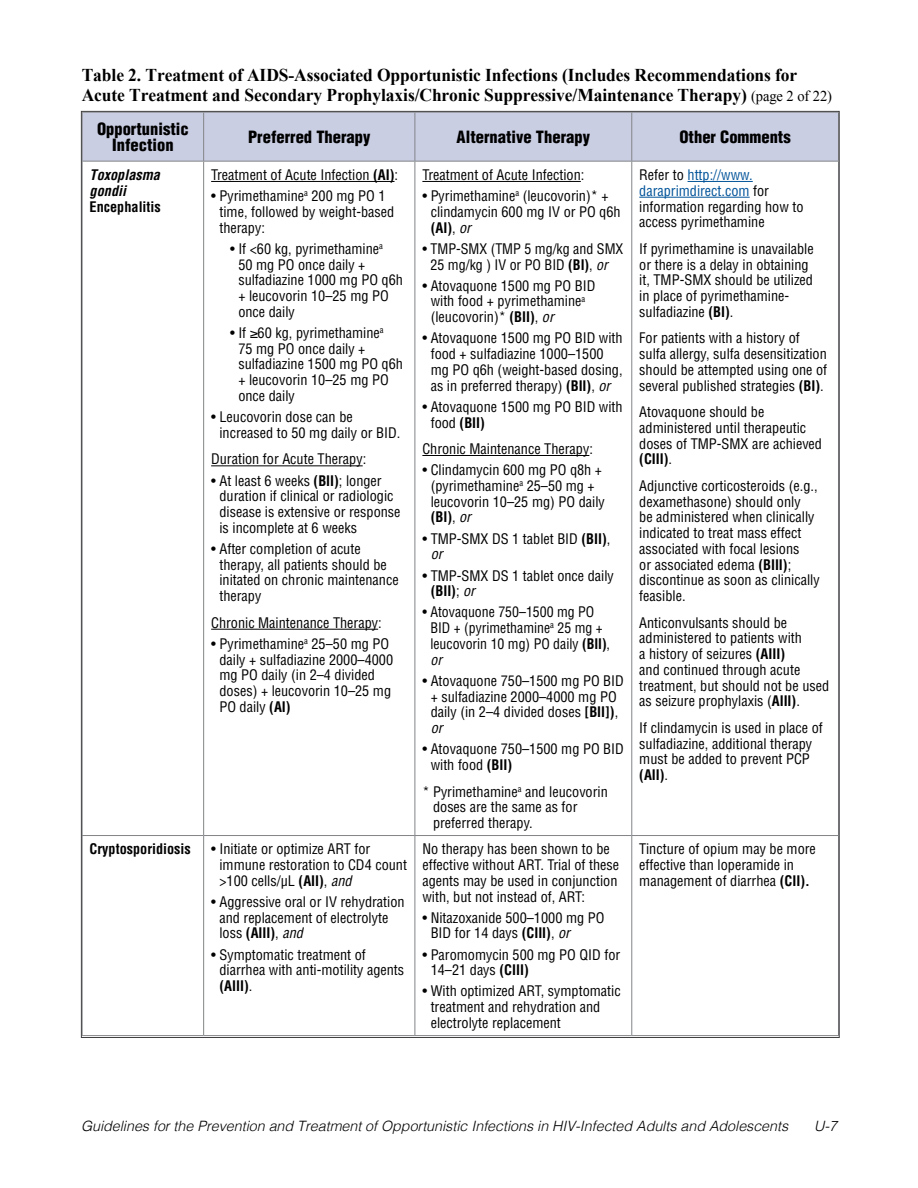
<style>
.page{position:relative;width:918px;height:1188px;background:#fff}
.page>*{position:absolute;margin:0;border:0;box-sizing:border-box;transform-origin:0 0}
.t1{font:700 18px/20.2px "Times New Roman";letter-spacing:-.005em;color:#000}
.t2{font:900 condensed 16.5px/15.8px "Helvetica";color:#000;text-align:center}
.t3{font:condensed 14.25px/15.8px "Helvetica";color:#000}
.t4{font:italic 300 14.25px "Helvetica";color:#000}
.t5{font:700 condensed 14.25px "Helvetica";color:#000}
.t6{font:italic 700 condensed 14.25px/15.8px "Helvetica";color:#000}
.s1{font-weight:400;font-size:15px}
.s2{font-weight:700}
.s3{font-stretch:normal}
.s4{color:#005399}
.s5{font-style:italic}
</style>
<div class="page">
<div style="left:83px;top:113px;width:755px;height:48px;background:#cacee3"></div>
<svg style="left:204px;top:162px;width:548px;height:873px"></svg>
<hr style="left:203px;top:113px;width:1px;height:48px;background:#828487">
<hr style="left:415px;top:113px;width:1px;height:48px;background:#828487">
<hr style="left:631px;top:113px;width:1px;height:48px;background:#828487">
<hr style="left:82px;top:161px;width:122px;height:1px;background:#828487">
<hr style="left:203px;top:162px;width:1px;height:673px;background:#828487">
<hr style="left:204px;top:161px;width:211px;height:1px;background:#828487">
<hr style="left:415px;top:162px;width:1px;height:673px;background:#828487">
<hr style="left:415px;top:161px;width:217px;height:1px;background:#828487">
<hr style="left:631px;top:162px;width:1px;height:673px;background:#828487">
<hr style="left:632px;top:161px;width:207px;height:1px;background:#828487">
<hr style="left:82px;top:835px;width:122px;height:1px;background:#828487">
<hr style="left:82px;top:1035px;width:122px;height:1px;background:#828487">
<hr style="left:203px;top:836px;width:1px;height:199px;background:#828487">
<hr style="left:204px;top:835px;width:211px;height:1px;background:#828487">
<hr style="left:204px;top:1035px;width:211px;height:1px;background:#828487">
<hr style="left:415px;top:836px;width:1px;height:199px;background:#828487">
<hr style="left:415px;top:835px;width:217px;height:1px;background:#828487">
<hr style="left:415px;top:1035px;width:217px;height:1px;background:#828487">
<hr style="left:631px;top:836px;width:1px;height:199px;background:#828487">
<hr style="left:632px;top:835px;width:207px;height:1px;background:#828487">
<hr style="left:632px;top:1035px;width:207px;height:1px;background:#828487">
<hr style="left:211px;top:181px;width:184px;height:1px;background:#000">
<hr style="left:211px;top:465px;width:152px;height:1px;background:#000">
<hr style="left:211px;top:629px;width:167px;height:1px;background:#000">
<hr style="left:422px;top:181px;width:159px;height:1px;background:#000">
<hr style="left:422px;top:455px;width:167px;height:1px;background:#000">
<hr style="left:688px;top:181px;width:65px;height:1px;background:#005399">
<hr style="left:639px;top:197px;width:111px;height:1px;background:#005399">
<p class="t1" style="left:82px;top:65px;width:752px">Table 2. Treatment of AIDS-Associated Opportunistic Infections (Includes Recommendations for<br>Acute Treatment and Secondary Prophylaxis/Chronic Suppressive/Maintenance Therapy) <span class="s1">(page 2 of 22)</span></p>
<p class="t2" style="left:97px;top:121px;width:93px">Opportunistic<br>Infection</p>
<p class="t2" style="left:248px;top:129px;width:124px">Preferred Therapy</p>
<p class="t2" style="left:457px;top:129px;width:135px">Alternative Therapy</p>
<p class="t2" style="left:679px;top:129px;width:113px">Other Comments</p>
<p class="t6" style="left:90px;top:167px;width:72px">Toxoplasma gondii</p>
<p class="t5" style="left:90px;top:197px;width:73px">Encephalitis</p>
<p class="t3" style="left:211px;top:167px;width:188px">Treatment of Acute Infection <span class="s2">(AI)</span>:</p>
<p class="t3" style="left:219px;top:188px;width:176px;text-indent:-8px">• Pyrimethamine<sup>a</sup> 200 mg PO 1 time, followed by weight-based therapy:</p>
<p class="t3" style="left:238px;top:241px;width:166px;text-indent:-8px">• If &lt;60 kg, pyrimethamine<sup>a<br></sup>50 mg PO once daily + sulfadiazine 1000 mg PO q6h + leucovorin 10–25 mg PO once daily</p>
<p class="t3" style="left:238px;top:325px;width:166px;text-indent:-8px">• If <span class="s3">≥</span>60 kg, pyrimethamine<sup>a<br></sup>75 mg PO once daily + sulfadiazine 1500 mg PO q6h + leucovorin 10–25 mg PO once daily</p>
<p class="t3" style="left:219px;top:409px;width:182px;text-indent:-8px">• Leucovorin dose can be increased to 50 mg daily or BID.</p>
<p class="t3" style="left:211px;top:451px;width:157px">Duration for Acute Therapy:</p>
<p class="t3" style="left:219px;top:472px;width:183px;text-indent:-8px">• At least 6 weeks <span class="s2">(BII)</span>; longer duration if clinical or radiologic disease is extensive or response is incomplete at 6 weeks</p>
<p class="t3" style="left:219px;top:541px;width:181px;text-indent:-8px">• After completion of acute therapy, all patients should be initated on chronic maintenance therapy</p>
<p class="t3" style="left:211px;top:615px;width:172px">Chronic Maintenance Therapy:</p>
<p class="t3" style="left:219px;top:636px;width:175px;text-indent:-8px">• Pyrimethamine<sup>a</sup> 25–50 mg PO daily + sulfadiazine 2000–4000 mg PO daily (in 2–4 divided doses) + leucovorin 10–25 mg<br>PO daily <span class="s2">(AI)</span></p>
<p class="t3" style="left:639px;top:167px;width:166px">Refer to <span class="s4">http://www. daraprimdirect.com</span> for information regarding how to access pyrimethamine</p>
<p class="t3" style="left:639px;top:241px;width:176px">If pyrimethamine is unavailable or there is a delay in obtaining it, TMP-SMX should be utilized in place of pyrimethamine&shy;sulfadiazine <span class="s2">(BI)</span>.</p>
<p class="t3" style="left:639px;top:330px;width:189px">For patients with a history of sulfa allergy, sulfa desensitization should be attempted using one of several published strategies <span class="s2">(BI)</span>.</p>
<p class="t3" style="left:639px;top:404px;width:184px">Atovaquone should be administered until therapeutic doses of TMP-SMX are achieved <span class="s2">(CIII)</span>.</p>
<p class="t3" style="left:639px;top:478px;width:182px">Adjunctive corticosteroids (e.g., dexamethasone) should only<br>be administered when clinically indicated to treat mass effect associated with focal lesions<br>or associated edema <span class="s2">(BIII)</span>; discontinue as soon as clinically feasible.</p>
<p class="t3" style="left:639px;top:615px;width:191px">Anticonvulsants should be administered to patients with<br>a history of seizures <span class="s2">(AIII)<br></span>and continued through acute treatment, but should not be used as seizure prophylaxis (<span class="s2">AIII)</span>.</p>
<p class="t3" style="left:639px;top:720px;width:185px">If clindamycin is used in place of sulfadiazine, additional therapy must be added to prevent PCP <span class="s2">(AII)</span>.</p>
<p class="t3" style="left:422px;top:167px;width:164px">Treatment of Acute Infection:</p>
<p class="t3" style="left:431px;top:188px;width:191px;text-indent:-8px">• Pyrimethamine<sup>a</sup> (leucovorin)* + clindamycin 600 mg IV or PO q6h <span class="s2">(AI)</span>, <span class="s5">or</span></p>
<p class="t3" style="left:422px;top:241px;width:202px;text-align:center">• TMP-SMX (TMP 5 mg/kg and SMX<br>25 mg/kg ) IV or PO BID <span class="s2">(BI)</span>, <span class="s5">or</span></p>
<p class="t3" style="left:431px;top:278px;width:166px;text-indent:-8px">• Atovaquone 1500 mg PO BID with food + pyrimethamine<sup>a </sup>(leucovorin)* <span class="s2">(BII)</span>, <span class="s5">or</span></p>
<p class="t3" style="left:431px;top:330px;width:193px;text-indent:-8px">• Atovaquone 1500 mg PO BID with food + sulfadiazine 1000–1500 mg PO q6h (weight-based dosing, as in preferred therapy) <span class="s2">(BII)</span>, <span class="s5">or</span></p>
<p class="t3" style="left:431px;top:399px;width:193px;text-indent:-8px">• Atovaquone 1500 mg PO BID with food <span class="s2">(BII)</span></p>
<p class="t3" style="left:422px;top:441px;width:172px">Chronic Maintenance Therapy:</p>
<p class="t3" style="left:431px;top:462px;width:176px;text-indent:-8px">• Clindamycin 600 mg PO q8h + (pyrimethamine<sup>a</sup> 25–50 mg + leucovorin 10–25 mg) PO daily <span class="s2">(BI)</span>, <span class="s5">or</span></p>
<p class="t3" style="left:431px;top:530px;width:181px;text-indent:-8px">• TMP-SMX DS 1 tablet BID <span class="s2">(BII)</span>, <span class="s5">or</span></p>
<p class="t3" style="left:431px;top:567px;width:185px;text-indent:-8px">• TMP-SMX DS 1 tablet once daily <span class="s2">(BII)</span>; <span class="s5">or</span></p>
<p class="t3" style="left:430px;top:604px;width:181px;text-indent:-8px">• Atovaquone 750–1500 mg PO<br>BID + (pyrimethamine<sup>a</sup> 25 mg + leucovorin 10 mg) PO daily <span class="s2">(BII)</span>, <span class="s5">or</span></p>
<p class="t3" style="left:431px;top:673px;width:195px;text-indent:-8px">• Atovaquone 750–1500 mg PO BID + sulfadiazine 2000–4000 mg PO daily (in 2–4 divided doses <span class="s2">[BII])</span>, <span class="s5">or</span></p>
<p class="t3" style="left:431px;top:741px;width:195px;text-indent:-8px">• Atovaquone 750–1500 mg PO BID with food <span class="s2">(BII)</span></p>
<p class="t3" style="left:433px;top:783px;width:176px;text-indent:-11px">* Pyrimethamine<sup>a</sup> and leucovorin doses are the same as for preferred therapy.</p>
<p class="t5" style="left:90px;top:840px;width:103px">Cryptosporidiosis</p>
<p class="t3" style="left:219px;top:841px;width:189px;text-indent:-8px">• Initiate or optimize ART for immune restoration to CD4 count &gt;100 cells/µL <span class="s2">(AII)</span>, <span class="s5">and</span></p>
<p class="t3" style="left:219px;top:894px;width:187px;text-indent:-8px">• Aggressive oral or IV rehydration and replacement of electrolyte loss <span class="s2">(AIII)</span>, <span class="s5">and</span></p>
<p class="t3" style="left:219px;top:946px;width:186px;text-indent:-8px">• Symptomatic treatment of diarrhea with anti-motility agents <span class="s2">(AIII)</span>.</p>
<p class="t3" style="left:422px;top:841px;width:198px">No therapy has been shown to be effective without ART. Trial of these agents may be used in conjunction with, but not instead of, ART:</p>
<p class="t3" style="left:431px;top:910px;width:175px;text-indent:-8px">• Nitazoxanide 500–1000 mg PO<br>BID for 14 days <span class="s2">(CIII)</span>, <span class="s5">or</span></p>
<p class="t3" style="left:431px;top:946px;width:191px;text-indent:-8px">• Paromomycin 500 mg PO QID for<br>14–21 days <span class="s2">(CIII)</span></p>
<p class="t3" style="left:431px;top:983px;width:191px;text-indent:-8px">• With optimized ART, symptomatic treatment and rehydration and electrolyte replacement</p>
<p class="t3" style="left:639px;top:841px;width:178px">Tincture of opium may be more effective than loperamide in management of diarrhea <span class="s2">(CII).</span></p>
<p class="t4" style="left:81px;top:1114px;width:709px">Guidelines for the Prevention and Treatment of Opportunistic Infections in HIV-Infected Adults and Adolescents</p>
<p class="t4" style="left:814px;top:1114px;width:24px">U-7</p>
</div>
